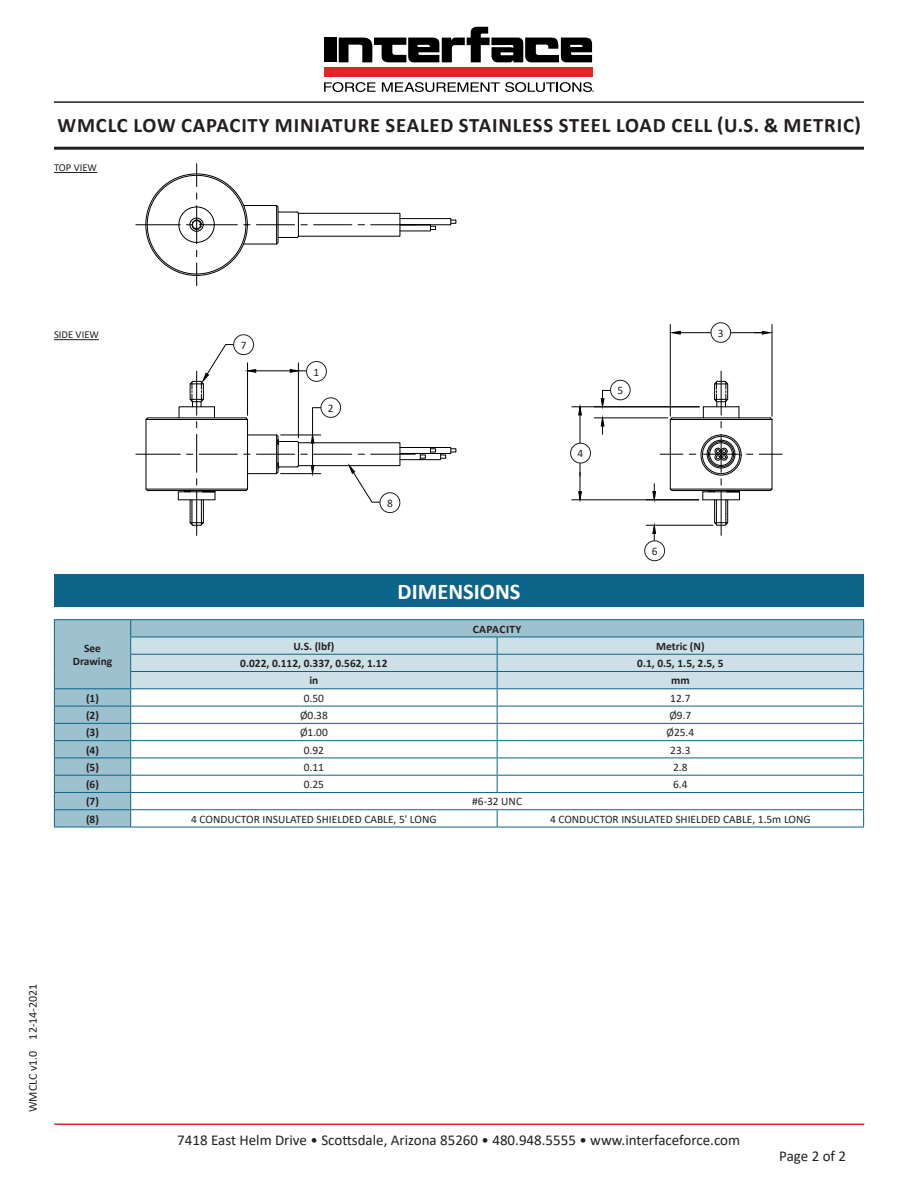
<style>
.page{position:relative;width:918px;height:1188px;background:#fff}
.page>*{position:absolute;margin:0;border:0;box-sizing:border-box;transform-origin:0 0}
.t1{font:700 22.5px "Calibri";color:#fff}
.t2{font:700 20.7px "Calibri";letter-spacing:.04em;color:#231f20}
.t3{font:15px "Calibri";color:#231f20}
.t4{font:12px "Calibri";color:#231f20}
.t5{font:11.4px "Calibri";color:#231f20}
.t6{font:700 11.4px "Calibri";color:#231f20}
.t7{font:700 11.4px "Calibri";letter-spacing:.04em;color:#231f20}
.t8{font:10.65px "Calibri";color:#231f20}
</style>
<div class="page">
<hr style="left:54px;top:1124px;width:810px;height:1px;background:#e32525">
<div style="left:324px;top:68px;width:268px;height:9px;background:#e32525"></div>
<div style="left:324px;top:38px;width:13px;height:24px;background:#000"></div>
<svg style="left:339px;top:27px;width:253px;height:36px"></svg>
<svg style="left:324px;top:82px;width:52px;height:10px"></svg>
<svg style="left:382px;top:82px;width:212px;height:10px"></svg>
<hr style="left:54px;top:101px;width:810px;height:2px;background:#231f20">
<hr style="left:54px;top:147px;width:810px;height:3px;background:#231f20">
<div style="left:55px;top:620px;width:75px;height:207px;background:#9dc1cf"></div>
<hr style="left:54px;top:619px;width:77px;height:1px;background:#0b6588">
<hr style="left:131px;top:619px;width:366px;height:1px;background:#0b6588">
<hr style="left:497px;top:619px;width:367px;height:1px;background:#0b6588">
<hr style="left:54px;top:688px;width:77px;height:1px;background:#0b6588">
<hr style="left:54px;top:706px;width:77px;height:1px;background:#0b6588">
<hr style="left:54px;top:723px;width:77px;height:1px;background:#0b6588">
<hr style="left:54px;top:740px;width:77px;height:1px;background:#0b6588">
<hr style="left:54px;top:758px;width:77px;height:1px;background:#0b6588">
<hr style="left:54px;top:775px;width:77px;height:1px;background:#0b6588">
<hr style="left:54px;top:792px;width:77px;height:1px;background:#0b6588">
<hr style="left:54px;top:809px;width:77px;height:1px;background:#0b6588">
<svg style="left:54px;top:620px;width:1px;height:207px"></svg>
<svg style="left:130px;top:620px;width:734px;height:207px"></svg>
<hr style="left:54px;top:827px;width:77px;height:1px;background:#0b6588">
<hr style="left:131px;top:827px;width:366px;height:1px;background:#0b6588">
<hr style="left:497px;top:827px;width:367px;height:1px;background:#0b6588">
<div style="left:54px;top:574px;width:810px;height:32px;background:#0b6588"></div>
<div style="left:190px;top:218px;width:14px;height:14px;border:1px solid #000;border-radius:50%"></div>
<div style="left:178px;top:207px;width:37px;height:36px;border:1px solid #000;border-radius:50%"></div>
<hr style="left:244px;top:205px;width:33px;height:1px;background:#000">
<hr style="left:244px;top:244px;width:33px;height:1px;background:#000">
<div style="left:400px;top:218px;width:51px;height:7px;border:1px solid #000"></div>
<div style="left:400px;top:224px;width:31px;height:7px;border:1px solid #000"></div>
<div style="left:298px;top:213px;width:102px;height:24px;border:1px solid #000"></div>
<svg style="left:430px;top:226px;width:6px;height:4px"></svg>
<svg style="left:450px;top:220px;width:6px;height:4px"></svg>
<hr style="left:136px;top:224px;width:44px;height:1px;background:#000">
<svg style="left:186px;top:219px;width:16px;height:11px"></svg>
<hr style="left:199px;top:224px;width:38px;height:1px;background:#000">
<hr style="left:256px;top:224px;width:39px;height:1px;background:#000">
<svg style="left:276px;top:205px;width:31px;height:40px"></svg>
<hr style="left:314px;top:224px;width:38px;height:1px;background:#000">
<hr style="left:371px;top:224px;width:44px;height:1px;background:#000">
<svg style="left:196px;top:263px;width:1px;height:23px"></svg>
<hr style="left:196px;top:206px;width:1px;height:38px;background:#000">
<svg style="left:196px;top:164px;width:1px;height:23px"></svg>
<hr style="left:721px;top:371px;width:1px;height:44px;background:#000">
<hr style="left:670px;top:325px;width:1px;height:91px;background:#000">
<hr style="left:772px;top:325px;width:1px;height:91px;background:#000">
<hr style="left:680px;top:332px;width:81px;height:1px;background:#000">
<svg style="left:754px;top:331px;width:19px;height:4px"></svg>
<svg style="left:669px;top:331px;width:12px;height:4px"></svg>
<hr style="left:572px;top:406px;width:127px;height:1px;background:#000">
<hr style="left:572px;top:499px;width:127px;height:1px;background:#000">
<hr style="left:580px;top:415px;width:1px;height:61px;background:#000">
<svg style="left:578px;top:404px;width:4px;height:12px"></svg>
<svg style="left:578px;top:473px;width:4px;height:30px"></svg>
<hr style="left:646px;top:525px;width:67px;height:1px;background:#000">
<hr style="left:594px;top:418px;width:74px;height:1px;background:#000">
<svg style="left:600px;top:390px;width:11px;height:44px"></svg>
<div style="left:298px;top:442px;width:102px;height:24px;border:1px solid #000"></div>
<hr style="left:196px;top:491px;width:1px;height:44px;background:#000">
<hr style="left:136px;top:454px;width:44px;height:1px;background:#000">
<hr style="left:314px;top:454px;width:38px;height:1px;background:#000">
<hr style="left:371px;top:454px;width:44px;height:1px;background:#000">
<div style="left:430px;top:447px;width:21px;height:7px;border:1px solid #000"></div>
<div style="left:400px;top:447px;width:31px;height:7px;border:1px solid #000"></div>
<svg style="left:399px;top:448px;width:57px;height:12px"></svg>
<svg style="left:347px;top:463px;width:34px;height:40px"></svg>
<svg style="left:652px;top:380px;width:130px;height:160px"></svg>
<svg style="left:145px;top:344px;width:177px;height:182px"></svg>
<hr style="left:54px;top:339px;width:45px;height:1px;background:#231f20">
<div style="left:571px;top:443px;width:19px;height:20px;background:#fff;border-radius:50%"></div>
<div style="left:570px;top:443px;width:21px;height:20px;border:1px solid #231f20;border-radius:50%"></div>
<div style="left:380px;top:492px;width:20px;height:21px;border:1px solid #231f20;border-radius:50%"></div>
<div style="left:610px;top:380px;width:21px;height:20px;border:1px solid #231f20;border-radius:50%"></div>
<div style="left:711px;top:323px;width:20px;height:19px;background:#fff;border-radius:50%"></div>
<div style="left:711px;top:322px;width:20px;height:21px;border:1px solid #231f20;border-radius:50%"></div>
<div style="left:644px;top:540px;width:21px;height:21px;border:1px solid #231f20;border-radius:50%"></div>
<div style="left:307px;top:361px;width:19px;height:20px;background:#fff;border-radius:50%"></div>
<div style="left:306px;top:361px;width:21px;height:21px;border:1px solid #231f20;border-radius:50%"></div>
<div style="left:321px;top:397px;width:20px;height:21px;border:1px solid #231f20;border-radius:50%"></div>
<div style="left:234px;top:335px;width:20px;height:20px;background:#fff;border-radius:50%"></div>
<div style="left:233px;top:334px;width:21px;height:21px;border:1px solid #231f20;border-radius:50%"></div>
<hr style="left:54px;top:172px;width:43px;height:1px;background:#231f20">
<p class="t2" style="left:58px;top:111px;width:805px">WMCLC LOW CAPACITY MINIATURE SEALED STAINLESS STEEL LOAD CELL (U.S. &amp; METRIC)</p>
<p class="t8" style="left:54px;top:160px;width:45px">TOP VIEW</p>
<p class="t8" style="left:54px;top:328px;width:46px">SIDE VIEW</p>
<p class="t6" style="left:84px;top:640px;width:18px">See</p>
<p class="t6" style="left:73px;top:653px;width:41px">Drawing</p>
<p class="t5" style="left:241px;top:337px;width:7px">7</p>
<p class="t5" style="left:314px;top:364px;width:7px">1</p>
<p class="t5" style="left:328px;top:400px;width:7px">2</p>
<p class="t5" style="left:387px;top:495px;width:7px">8</p>
<p class="t1" style="left:398px;top:575px;width:124px">DIMENSIONS</p>
<p class="t7" style="left:473px;top:621px;width:50px">CAPACITY</p>
<p class="t5" style="left:578px;top:446px;width:7px">4</p>
<p class="t5" style="left:617px;top:383px;width:7px">5</p>
<p class="t5" style="left:652px;top:543px;width:7px">6</p>
<p class="t5" style="left:718px;top:325px;width:7px">3</p>
<p class="t6" style="left:293px;top:638px;width:43px">U.S. (lbf)</p>
<p class="t6" style="left:656px;top:638px;width:50px">Metric (N)</p>
<p class="t6" style="left:240px;top:655px;width:149px">0.022, 0.112, 0.337, 0.562, 1.12</p>
<p class="t6" style="left:637px;top:655px;width:88px">0.1, 0.5, 1.5, 2.5, 5</p>
<p class="t6" style="left:309px;top:673px;width:10px">in</p>
<p class="t6" style="left:671px;top:673px;width:20px">mm</p>
<p class="t6" style="left:86px;top:690px;width:14px">(1)</p>
<p class="t5" style="left:304px;top:690px;width:22px">0.50</p>
<p class="t5" style="left:670px;top:690px;width:22px">12.7</p>
<p class="t6" style="left:86px;top:707px;width:14px">(2)</p>
<p class="t5" style="left:300px;top:707px;width:29px">Ø0.38</p>
<p class="t5" style="left:669px;top:707px;width:24px">Ø9.7</p>
<p class="t6" style="left:86px;top:724px;width:14px">(3)</p>
<p class="t5" style="left:300px;top:725px;width:29px">Ø1.00</p>
<p class="t5" style="left:666px;top:725px;width:29px">Ø25.4</p>
<p class="t6" style="left:86px;top:742px;width:14px">(4)</p>
<p class="t5" style="left:304px;top:742px;width:22px">0.92</p>
<p class="t5" style="left:670px;top:742px;width:22px">23.3</p>
<p class="t6" style="left:86px;top:759px;width:14px">(5)</p>
<p class="t5" style="left:304px;top:759px;width:22px">0.11</p>
<p class="t5" style="left:673px;top:759px;width:16px">2.8</p>
<p class="t6" style="left:86px;top:776px;width:14px">(6)</p>
<p class="t5" style="left:304px;top:776px;width:22px">0.25</p>
<p class="t5" style="left:673px;top:776px;width:16px">6.4</p>
<p class="t6" style="left:86px;top:794px;width:14px">(7)</p>
<p class="t5" style="left:472px;top:794px;width:51px">#6-32 UNC</p>
<p class="t6" style="left:86px;top:811px;width:14px">(8)</p>
<p class="t5" style="left:191px;top:811px;width:247px">4 CONDUCTOR INSULATED SHIELDED CABLE, 5' LONG</p>
<p class="t5" style="left:550px;top:811px;width:262px">4 CONDUCTOR INSULATED SHIELDED CABLE, 1.5m LONG</p>
<p class="t4" style="left:25px;top:1112px;width:130px;rotate:-90deg">WMCLC v1.0 12-14-2021</p>
<h3 class="t3" style="left:177px;top:1129px;width:564px">7418 East Helm Drive • Scottsdale, Arizona 85260 • 480.948.5555 • www.interfaceforce.com</h3>
<h3 class="t3" style="left:779px;top:1146px;width:68px">Page 2 of 2</h3>
</div>
